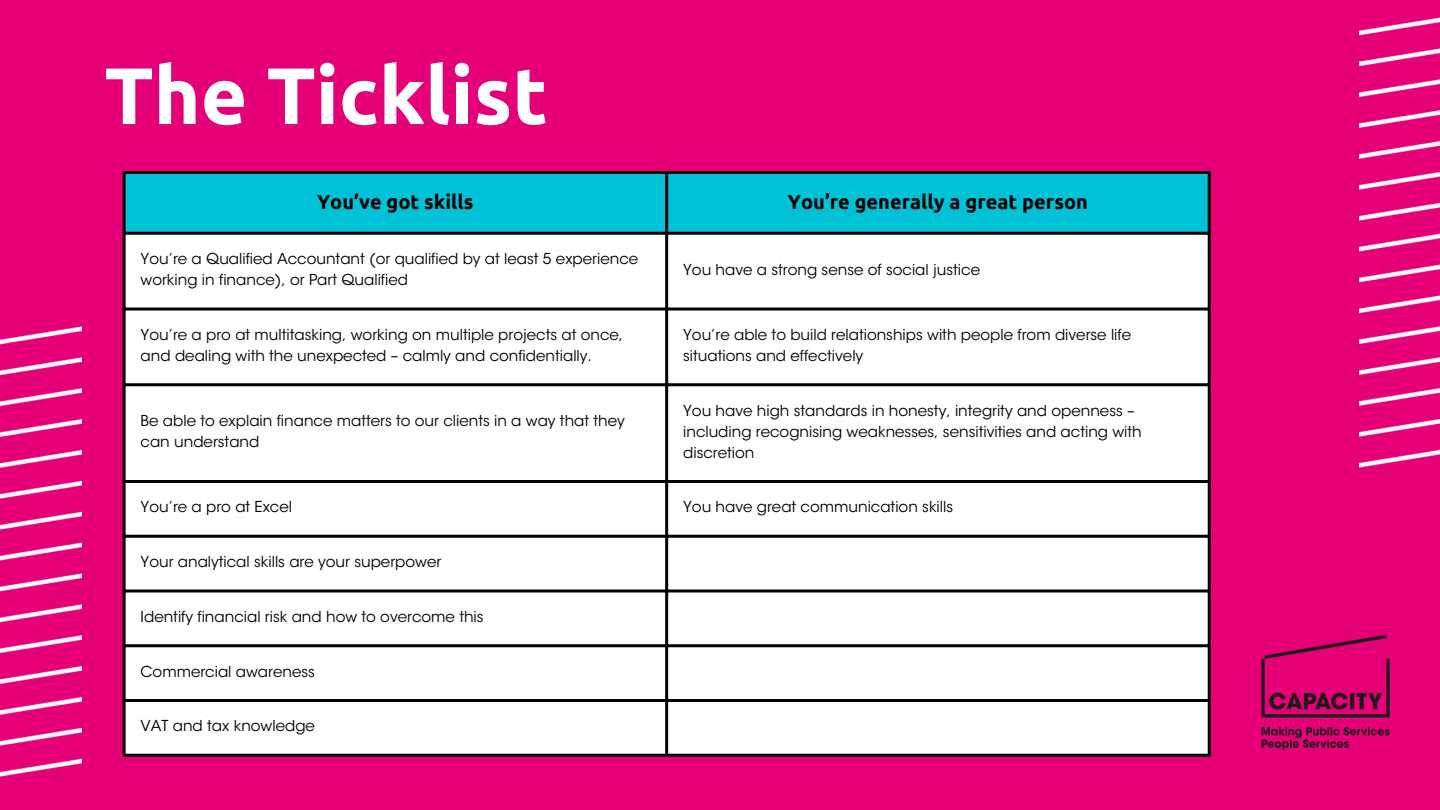
<style>
.page{position:relative;width:1440px;height:810px;background:#e60078}
.page>*{position:absolute;margin:0;border:0;box-sizing:border-box;transform-origin:0 0}
.t1{font:700 80px "Ubuntu";color:#fff}
.t2{font:700 20px "Ubuntu";color:#000}
.t3{font:15px/21px "ITC Avant Garde Std";color:#000}
</style>
<div class="page">
<img style="left:0;top:326px;width:81px;height:451px">
<img style="left:1359px;top:17px;width:81px;height:451px">
<img style="left:1261px;top:634px;width:129px;height:116px">
<div style="left:126px;top:174px;width:1082px;height:58px;background:#00c1d6"></div>
<div style="left:126px;top:235px;width:1082px;height:519px;background:#fff"></div>
<hr style="left:123px;top:174px;width:3px;height:580px;background:#000">
<hr style="left:665px;top:174px;width:3px;height:580px;background:#000">
<hr style="left:1208px;top:174px;width:3px;height:580px;background:#000">
<hr style="left:123px;top:171px;width:1088px;height:3px;background:#000">
<hr style="left:123px;top:232px;width:1088px;height:3px;background:#000">
<hr style="left:123px;top:308px;width:1088px;height:2px;background:#000">
<hr style="left:123px;top:383px;width:1088px;height:3px;background:#000">
<hr style="left:123px;top:480px;width:1088px;height:3px;background:#000">
<hr style="left:123px;top:535px;width:1088px;height:3px;background:#000">
<hr style="left:123px;top:590px;width:1088px;height:2px;background:#000">
<hr style="left:123px;top:644px;width:1088px;height:3px;background:#000">
<hr style="left:123px;top:699px;width:1088px;height:3px;background:#000">
<hr style="left:123px;top:754px;width:1088px;height:3px;background:#000">
<p class="t1" style="left:105px;top:49px;width:445px">The Ticklist</p>
<p class="t2" style="left:317px;top:191px;width:158px">You’ve got skills</p>
<p class="t2" style="left:788px;top:191px;width:302px">You’re generally a great person</p>
<p class="t3" style="left:141px;top:250px;width:499px">You’re a Qualified Accountant (or qualified by at least 5 experience working in finance), or Part Qualified</p>
<p class="t3" style="left:683px;top:260px;width:298px">You have a strong sense of social justice</p>
<p class="t3" style="left:141px;top:326px;width:484px">You’re a pro at multitasking, working on multiple projects at once, and dealing with the unexpected – calmly and confidentially.</p>
<p class="t3" style="left:683px;top:326px;width:450px">You’re able to build relationships with people from diverse life situations and effectively</p>
<p class="t3" style="left:141px;top:412px;width:486px">Be able to explain finance matters to our clients in a way that they can understand</p>
<p class="t3" style="left:683px;top:401px;width:460px">You have high standards in honesty, integrity and openness – including recognising weaknesses, sensitivities and acting with discretion</p>
<p class="t3" style="left:141px;top:498px;width:153px">You’re a pro at Excel</p>
<p class="t3" style="left:683px;top:498px;width:271px">You have great communication skills</p>
<p class="t3" style="left:141px;top:553px;width:302px">Your analytical skills are your superpower</p>
<p class="t3" style="left:141px;top:608px;width:345px">Identify financial risk and how to overcome this</p>
<p class="t3" style="left:141px;top:662px;width:176px">Commercial awareness</p>
<p class="t3" style="left:141px;top:717px;width:176px">VAT and tax knowledge</p>
</div>
